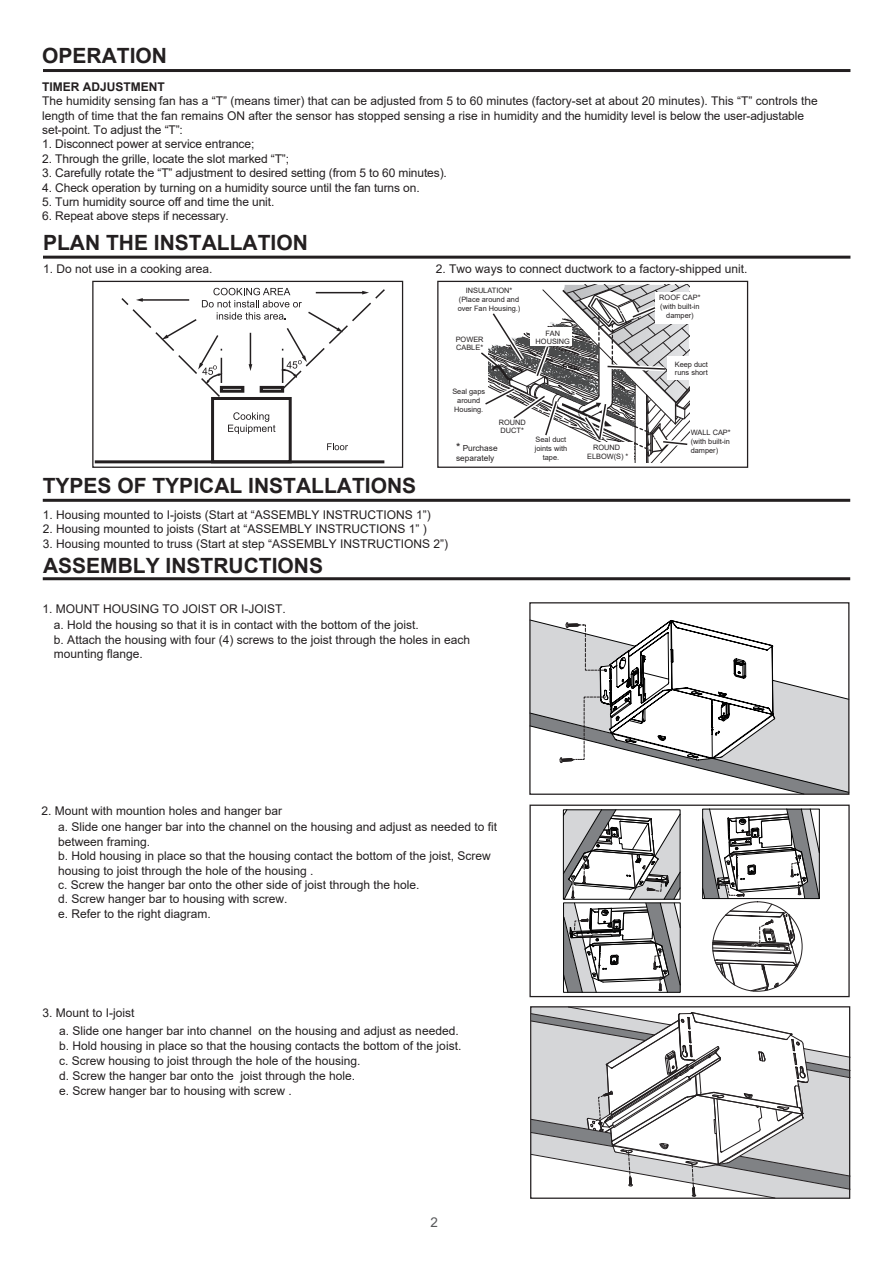
<style>
.page{position:relative;width:893px;height:1263px;background:#fff}
.page>*{position:absolute;margin:0;border:0;box-sizing:border-box;transform-origin:0 0}
.t1{font:700 21px "Arial";color:#231f20}
.t2{font:13.5px "Arial";color:#57585a}
.t3{font:12px/14.4px "Arial";color:#231f20}
.t4{font:700 12px "Arial";color:#231f20}
.t5{font:11.1px "Arial";color:#231f20}
.t6{font:8.25px/9.9px "Arial";color:#231f20}
.t7{font:7.35px/8.9px "Arial";color:#231f20;text-align:center}
</style>
<div class="page">
<div style="left:211px;top:397px;width:81px;height:66px;border:3px solid #231f20"></div>
<svg style="left:228px;top:412px;width:47px;height:22px"></svg>
<svg style="left:327px;top:443px;width:21px;height:7px"></svg>
<svg style="left:121px;top:288px;width:264px;height:111px"></svg>
<hr style="left:95px;top:460px;width:289px;height:3px;background:#231f20">
<div style="left:92px;top:281px;width:311px;height:187px;border:1px solid #231f20"></div>
<hr style="left:43px;top:69px;width:807px;height:3px;background:#231f20">
<hr style="left:43px;top:256px;width:807px;height:3px;background:#231f20">
<hr style="left:43px;top:499px;width:807px;height:3px;background:#231f20">
<hr style="left:43px;top:577px;width:807px;height:3px;background:#231f20">
<div style="left:437px;top:281px;width:311px;height:187px;border:1px solid #231f20"></div>
<svg style="left:481px;top:285px;width:209px;height:178px"></svg>
<div style="left:452px;top:333px;width:33px;height:19px;background:#fff"></div>
<div style="left:530px;top:327px;width:42px;height:19px;background:#fff"></div>
<div style="left:582px;top:442px;width:52px;height:23px;background:#fff"></div>
<div style="left:667px;top:356px;width:48px;height:23px;background:#fff"></div>
<svg style="left:531px;top:619px;width:316px;height:174px"></svg>
<svg style="left:702px;top:808px;width:118px;height:183px"></svg>
<svg style="left:563px;top:809px;width:118px;height:184px"></svg>
<div style="left:529px;top:602px;width:320px;height:193px;border:1px solid #231f20"></div>
<div style="left:529px;top:804px;width:321px;height:193px;border:1px solid #231f20"></div>
<svg style="left:532px;top:1008px;width:316px;height:189px"></svg>
<div style="left:530px;top:1006px;width:320px;height:193px;border:1px solid #231f20"></div>
<h1 class="t1" style="left:42px;top:41px;width:126px">OPERATION</h1>
<p class="t4" style="left:42px;top:78px;width:124px">TIMER ADJUSTMENT</p>
<p class="t3" style="left:42px;top:94px;width:777px">The humidity sensing fan has a “T” (means timer) that can be adjusted from 5 to 60 minutes (factory-set at about 20 minutes). This “T” controls the length of time that the fan remains ON after the sensor has stopped sensing a rise in humidity and the humidity level is below the user-adjustable set-point. To adjust the “T”:</p>
<p class="t3" style="left:42px;top:137px;width:214px">1. Disconnect power at service entrance;</p>
<p class="t3" style="left:42px;top:151px;width:248px">2. Through the grille, locate the slot marked “T”;</p>
<p class="t3" style="left:42px;top:166px;width:406px">3. Carefully rotate the “T” adjustment to desired setting (from 5 to 60 minutes).</p>
<p class="t3" style="left:42px;top:180px;width:379px">4. Check operation by turning on a humidity source until the fan turns on.</p>
<p class="t3" style="left:42px;top:194px;width:234px">5. Turn humidity source off and time the unit.</p>
<p class="t3" style="left:42px;top:209px;width:188px">6. Repeat above steps if necessary.</p>
<h1 class="t1" style="left:43px;top:227px;width:266px">PLAN THE INSTALLATION</h1>
<p class="t3" style="left:43px;top:261px;width:171px">1. Do not use in a cooking area.</p>
<p class="t3" style="left:436px;top:261px;width:313px">2. Two ways to connect ductwork to a factory-shipped unit.</p>
<p class="t7" style="left:458px;top:286px;width:64px">INSULATION* (Place around and over Fan Housing.)</p>
<p class="t7" style="left:456px;top:334px;width:29px;text-align:left">POWER<br>CABLE*</p>
<p class="t7" style="left:536px;top:328px;width:36px">FAN<br>HOUSING</p>
<p class="t7" style="left:452px;top:387px;width:34px">Seal gaps around<br>Housing.</p>
<p class="t7" style="left:499px;top:418px;width:29px;text-align:left">ROUND<br>DUCT*</p>
<h1 class="t1" style="left:43px;top:471px;width:375px">TYPES OF TYPICAL INSTALLATIONS</h1>
<p class="t3" style="left:43px;top:507px;width:390px">1. Housing mounted to I-joists (Start at “ASSEMBLY INSTRUCTIONS 1”)</p>
<p class="t3" style="left:43px;top:522px;width:386px">2. Housing mounted to joists (Start at “ASSEMBLY INSTRUCTIONS 1” )</p>
<p class="t3" style="left:43px;top:536px;width:407px">3. Housing mounted to truss (Start at step “ASSEMBLY INSTRUCTIONS 2”)</p>
<h1 class="t1" style="left:43px;top:551px;width:282px">ASSEMBLY INSTRUCTIONS</h1>
<p class="t5" style="left:456px;top:439px;width:6px">*</p>
<p class="t6" style="left:456px;top:443px;width:43px;text-indent:7px">Purchase separately</p>
<p class="t7" style="left:535px;top:435px;width:34px">Seal duct joints with tape.</p>
<p class="t3" style="left:42px;top:601px;width:245px">1. MOUNT HOUSING TO JOIST OR I-JOIST.</p>
<p class="t3" style="left:54px;top:618px;width:418px">a. Hold the housing so that it is in contact with the bottom of the joist.<br>b. Attach the housing with four (4) screws to the joist through the holes in each mounting flange.</p>
<p class="t7" style="left:587px;top:443px;width:43px">ROUND<br>ELBOW(S) *</p>
<p class="t7" style="left:659px;top:293px;width:43px">ROOF CAP* (with built-in damper)</p>
<p class="t7" style="left:675px;top:359px;width:35px;text-align:left">Keep duct runs short</p>
<p class="t7" style="left:691px;top:428px;width:42px;text-align:left">WALL CAP* (with built-in</p>
<p class="t7" style="left:691px;top:446px;width:29px">damper)</p>
<p class="t3" style="left:41px;top:803px;width:242px">2. Mount with mountion holes and hanger bar</p>
<p class="t3" style="left:58px;top:820px;width:440px">a. Slide one hanger bar into the channel on the housing and adjust as needed to fit between framing.<br>b. Hold housing in place so that the housing contact the bottom of the joist, Screw housing to joist through the hole of the housing .<br>c. Screw the hanger bar onto the other side of joist through the hole.<br>d. Screw hanger bar to housing with screw.<br>e. Refer to the right diagram.</p>
<p class="t3" style="left:59px;top:1004px;width:401px;line-height:17.2px;text-indent:-17px">3. Mount to I-joist<br>a. Slide one hanger bar into channel on the housing and adjust as needed.</p>
<p class="t3" style="left:59px;top:1038px;width:404px;line-height:15px">b. Hold housing in place so that the housing contacts the bottom of the joist. c. Screw housing to joist through the hole of the housing.<br>d. Screw the hanger bar onto the joist through the hole.<br>e. Screw hanger bar to housing with screw .</p>
<p class="t2" style="left:430px;top:1213px;width:9px">2</p>
</div>
